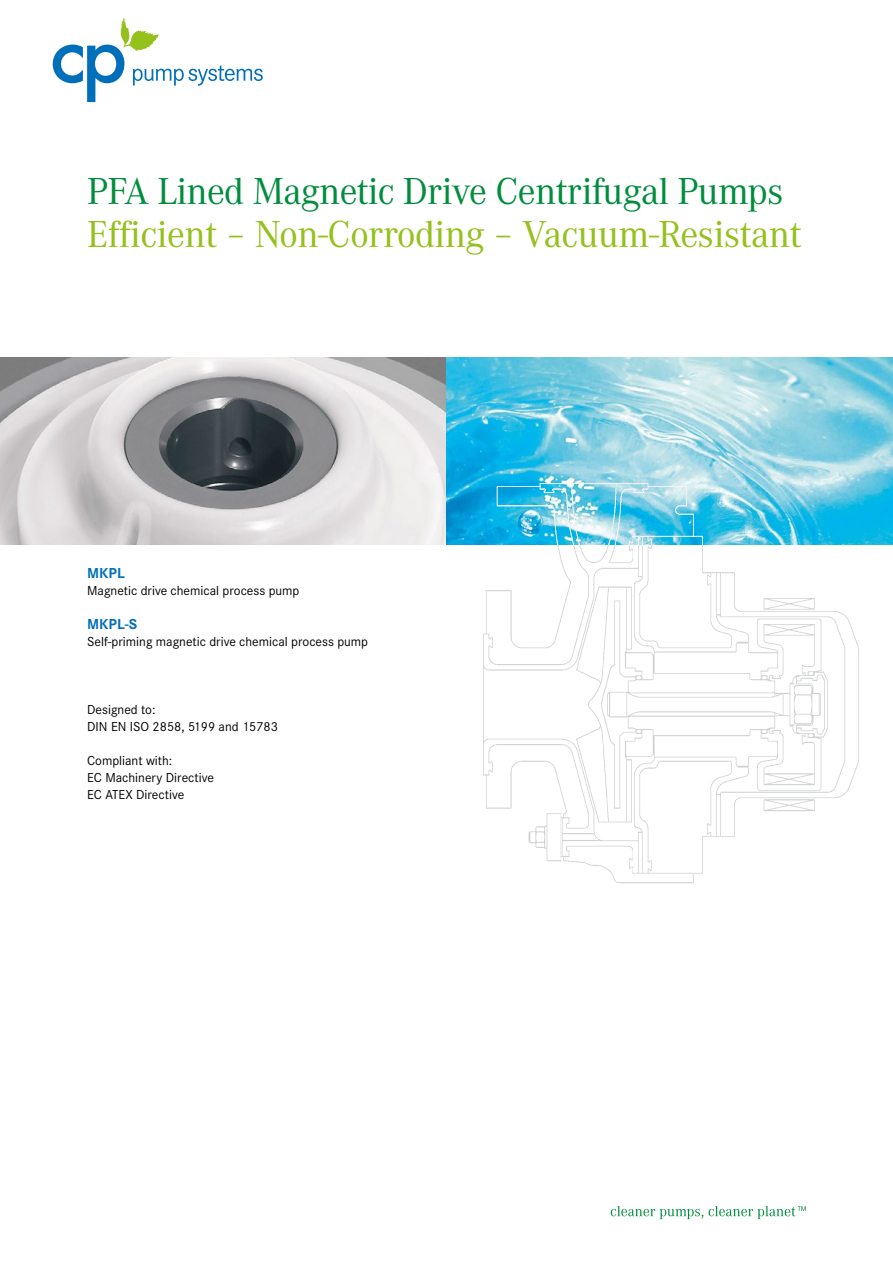
<style>
.page{position:relative;width:893px;height:1263px;background:#fff}
.page>*{position:absolute;margin:0;border:0;box-sizing:border-box;transform-origin:0 0}
.t1{font:39px "Corporate A";letter-spacing:-.015em;color:#94c11c}
.t2{font:39px "Corporate A";letter-spacing:-.02em;color:#008d3e}
.t3{font:700 15px "Corporate S";color:#006fb9}
.t4{font:13.5px/17px "Corporate S";color:#000}
</style>
<div class="page">
<svg style="left:611px;top:1206px;width:92px;height:13px"></svg>
<svg style="left:709px;top:1206px;width:97px;height:13px"></svg>
<svg style="left:53px;top:18px;width:210px;height:84px"></svg>
<img style="left:0;top:357px;width:893px;height:187px">
<img style="left:482px;top:544px;width:377px;height:340px">
<img style="left:482px;top:483px;width:377px;height:61px">
<h1 class="t2" style="left:87px;top:165px;width:698px">PFA Lined Magnetic Drive Centrifugal Pumps</h1>
<h1 class="t1" style="left:87px;top:207px;width:716px">Efficient – Non-Corroding – Vacuum-Resistant</h1>
<p class="t3" style="left:87px;top:563px;width:39px">MKPL</p>
<p class="t4" style="left:87px;top:582px;width:214px">Magnetic drive chemical process pump</p>
<p class="t3" style="left:87px;top:614px;width:52px">MKPL-S</p>
<p class="t4" style="left:87px;top:633px;width:282px">Self-priming magnetic drive chemical process pump</p>
<p class="t4" style="left:87px;top:701px;width:192px">Designed to:<br>DIN EN ISO 2858, 5199 and 15783</p>
<p class="t4" style="left:87px;top:752px;width:128px">Compliant with:<br>EC Machinery Directive<br>EC ATEX Directive</p>
</div>
